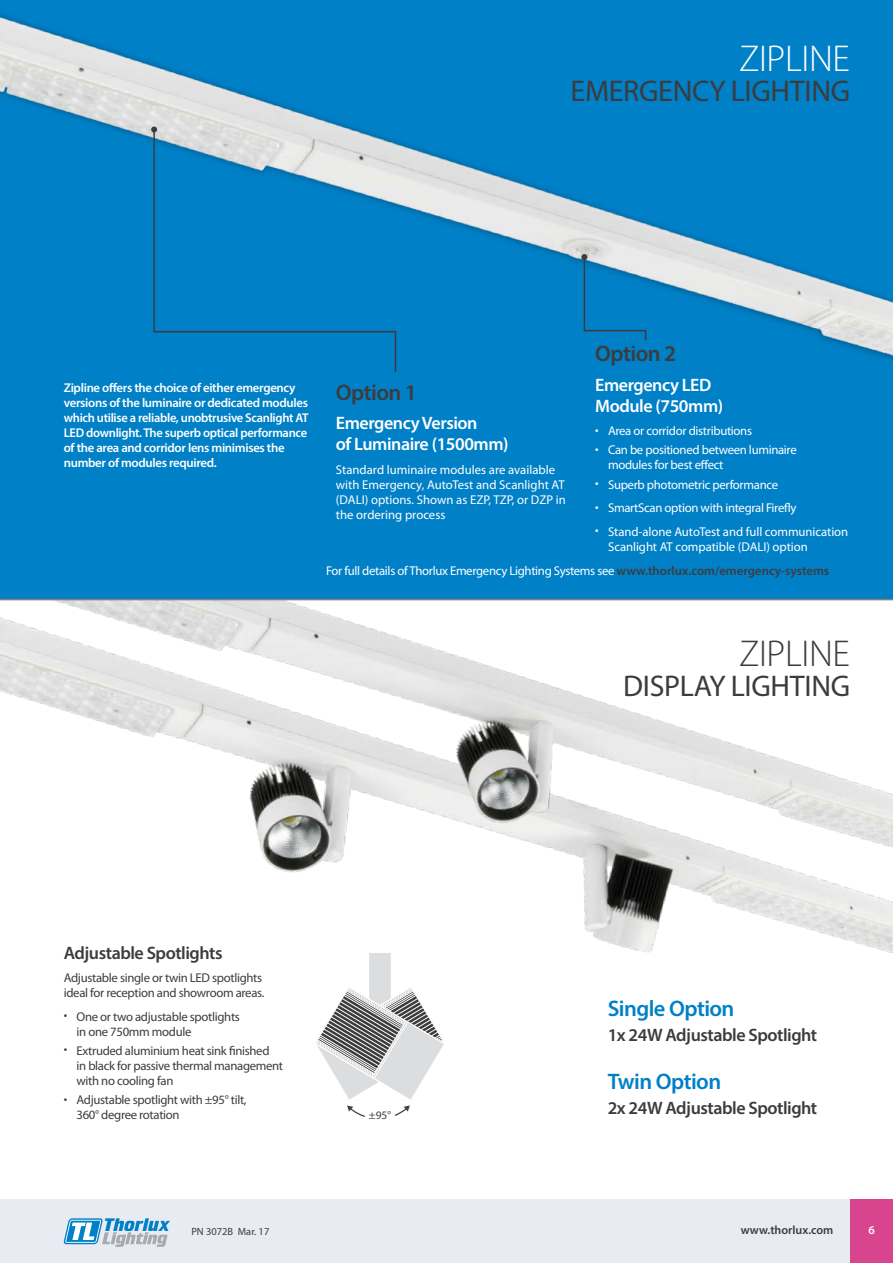
<style>
.page{position:relative;width:893px;height:1263px;background:#fff}
.page>*{position:absolute;margin:0;border:0;box-sizing:border-box;transform-origin:0 0}
.t1{font:300 37.5px "Myriad Pro";letter-spacing:-.01em;color:#fff}
.t2{font:300 37.5px "Myriad Pro";letter-spacing:-.01em;color:#3c3c3f}
.t3{font:30px "Myriad Pro";letter-spacing:-.01em;color:#3c3c3f}
.t4{font:600 22.5px "Myriad Pro";letter-spacing:-.025em;color:#0080c7}
.t5{font:600 22.5px "Myriad Pro";letter-spacing:-.025em;color:#3c3c3f}
.t6{font:600 18px "Myriad Pro";letter-spacing:-.025em;color:#3c3c3f}
.t7{font:600 18px/21px "Myriad Pro";letter-spacing:-.025em;color:#fff}
.t8{font:600 12.75px/15px "Myriad Pro";letter-spacing:-.025em;color:#fff}
.t9{font:12.75px/15px "Myriad Pro";letter-spacing:-.02em;color:#fff;scale:.96 1}
.t10{font:12.75px/15px "Myriad Pro";letter-spacing:-.025em;color:#3c3c3f;scale:.96 1}
.t11{font:12.75px/15px "Myriad Pro";color:#fff}
.t12{font:12.75px "Myriad Pro";letter-spacing:-.02em;color:#fff}
.t13{font:12.75px/15px "Myriad Pro";letter-spacing:-.025em;color:#3c3c3f}
.t14{font:600 12px "Myriad Pro";color:#3c3c3f}
.t15{font:600 12px "Myriad Pro";color:#fff}
.t16{font:11.55px "Myriad Pro";color:#414042}
.t17{font:10.5px "Myriad Pro";color:#3c3c3f}
.s1{font-weight:600;color:#3c3c3f}
</style>
<div class="page">
<img style="left:0;top:0;width:893px;height:954px">
<svg style="left:153px;top:128px;width:244px;height:246px;background:#268fc9"></svg>
<svg style="left:151px;top:126px;width:6px;height:6px"></svg>
<svg style="left:581px;top:254px;width:66px;height:88px;background:#268cc5"></svg>
<img style="left:0;top:600px;width:893px;height:283px">
<svg style="left:314px;top:953px;width:132px;height:164px"></svg>
<hr style="left:0;top:599px;width:893px;height:1px;background:#808285">
<div style="left:0;top:1199px;width:893px;height:64px;background:#e8ebf2"></div>
<svg style="left:64px;top:1218px;width:106px;height:29px"></svg>
<div style="left:850px;top:1199px;width:43px;height:64px;background:#d8458e"></div>
<h1 class="t1" style="left:739px;top:36px;width:112px">ZIPLINE</h1>
<h2 class="t3" style="left:571px;top:72px;width:281px">EMERGENCY LIGHTING</h2>
<p class="t8" style="left:64px;top:380px;width:246px">Zipline offers the choice of either emergency versions of the luminaire or dedicated modules which utilise a reliable, unobtrusive Scanlight AT LED downlight. The superb optical performance of the area and corridor lens minimises the number of modules required.</p>
<h3 class="t5" style="left:336px;top:378px;width:83px">Option 1</h3>
<h3 class="t7" style="left:336px;top:412px;width:174px">Emergency Version<br>of Luminaire (1500mm)</h3>
<p class="t11" style="left:336px;top:462px;width:232px">Standard luminaire modules are available with Emergency, AutoTest and Scanlight AT (DALI) options. Shown as EZP, TZP, or DZP in the ordering process</p>
<h3 class="t5" style="left:595px;top:339px;width:83px">Option 2</h3>
<h3 class="t7" style="left:595px;top:374px;width:129px">Emergency LED<br>Module (750mm)</h3>
<p class="t9" style="left:595px;top:423px;width:165px">• Area or corridor distributions</p>
<p class="t9" style="left:608px;top:442px;width:198px;text-indent:-13px">• Can be positioned between luminaire modules for best effect</p>
<p class="t9" style="left:595px;top:477px;width:192px">• Superb photometric performance</p>
<p class="t9" style="left:595px;top:500px;width:211px">• SmartScan option with integral Firefly</p>
<p class="t9" style="left:608px;top:524px;width:252px;text-indent:-13px">• Stand-alone AutoTest and full communication<br>Scanlight AT compatible (DALI) option</p>
<p class="t12" style="left:326px;top:563px;width:505px">For full details of Thorlux Emergency Lighting Systems see <span class="s1">www.thorlux.com/emergency-systems</span></p>
<h3 class="t6" style="left:64px;top:941px;width:160px">Adjustable Spotlights</h3>
<p class="t13" style="left:64px;top:970px;width:202px">Adjustable single or twin LED spotlights ideal for reception and showroom areas.</p>
<p class="t10" style="left:77px;top:1009px;width:172px;text-indent:-13px">• One or two adjustable spotlights in one 750mm module</p>
<p class="t10" style="left:77px;top:1043px;width:217px;text-indent:-13px">• Extruded aluminium heat sink finished<br>in black for passive thermal management with no cooling fan</p>
<p class="t10" style="left:77px;top:1092px;width:179px;text-indent:-13px">• Adjustable spotlight with ±95° tilt,<br>360° degree rotation</p>
<p class="t16" style="left:369px;top:1108px;width:24px">±95°</p>
<h1 class="t2" style="left:739px;top:631px;width:112px">ZIPLINE</h1>
<h2 class="t3" style="left:623px;top:667px;width:229px">DISPLAY LIGHTING</h2>
<h3 class="t4" style="left:608px;top:994px;width:128px">Single Option</h3>
<h3 class="t6" style="left:608px;top:1024px;width:211px">1x 24W Adjustable Spotlight</h3>
<h3 class="t4" style="left:608px;top:1067px;width:115px">Twin Option</h3>
<h3 class="t6" style="left:608px;top:1096px;width:211px">2x 24W Adjustable Spotlight</h3>
<p class="t17" style="left:191px;top:1225px;width:80px">PN 3072B Mar. 17</p>
<p class="t14" style="left:741px;top:1222px;width:94px">www.thorlux.com</p>
<p class="t15" style="left:868px;top:1222px;width:8px">6</p>
</div>
